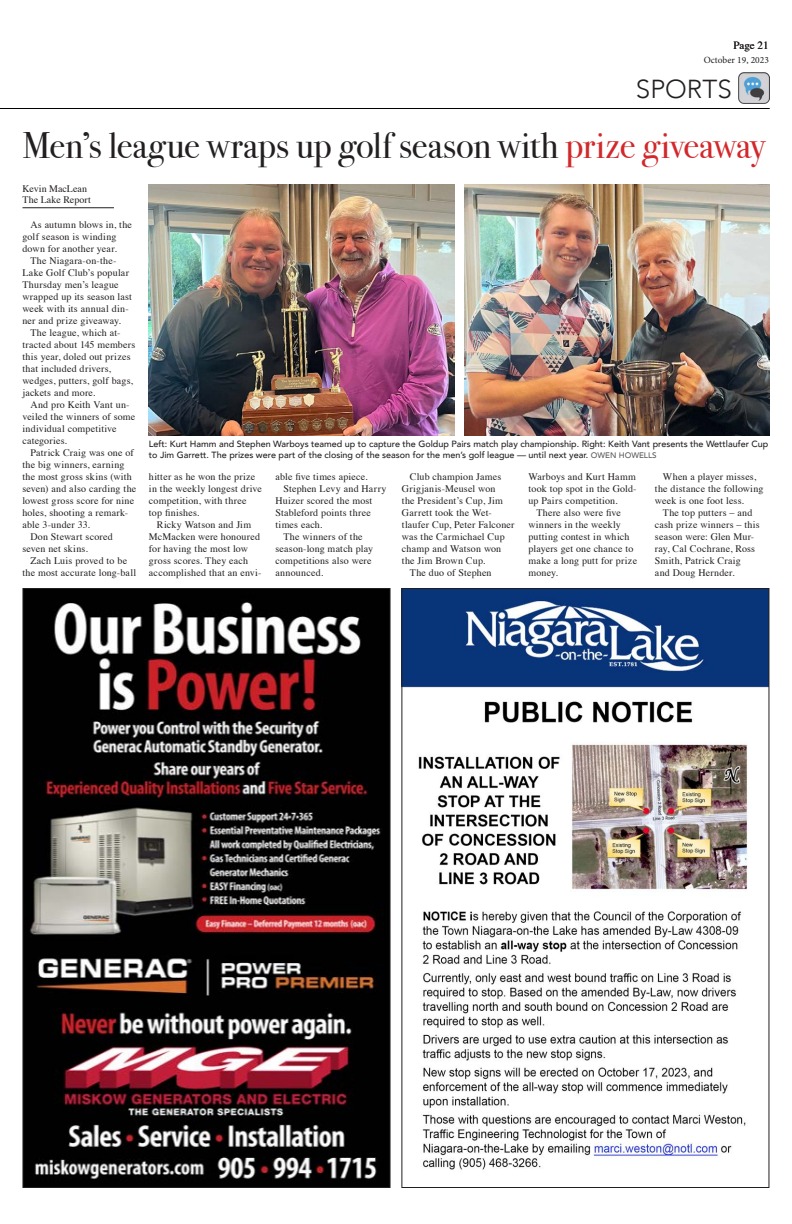
<style>
.page{position:relative;width:792px;height:1224px;background:#fff}
.page>*{position:absolute;margin:0;border:0;box-sizing:border-box;transform-origin:0 0}
.NewsHeadTLR{font:37px "Bodoni Svty Two ITCTT";letter-spacing:-.005em;color:#231f20}
.t1{font:300 26px "Avenir";color:#231f20}
.Folio_Line{font:11px "Times";color:#231f20}
.BodyCopyTLR{font:10px/12px "Times";letter-spacing:.02em;color:#231f20}
.Byline_2{font:10px "Times";letter-spacing:.005em;color:#231f20}
.Byline_1{font:10px "Times";letter-spacing:.005em;color:#231f20}
.Folio_Line-2{font:9.5px "Minion Pro";color:#231f20}
.CutlineTLR{font:500 9px/11px "Avenir";color:#231f20}
.s1{color:#d2282b}
.s2{font-size:8px;color:#57585a}
</style>
<div class="page">
<img style="left:403px;top:590px;width:364px;height:580px">
<hr style="left:22px;top:108px;width:748px;height:1px;background:#000">
<img style="left:738px;top:72px;width:31px;height:31px">
<hr style="left:0;top:108px;width:769px;height:1px;background:#000">
<hr style="left:22px;top:208px;width:92px;height:1px;background:#231f20">
<img style="left:149px;top:184px;width:305px;height:252px">
<img style="left:464px;top:184px;width:306px;height:252px">
<img style="left:24px;top:590px;width:365px;height:596px">
<p class="Folio_Line" style="left:733px;top:35px;width:37px">Page 21</p>
<p class="Folio_Line-2" style="left:704px;top:54px;width:67px">October 19, 2023</p>
<p class="t1" style="left:636px;top:74px;width:98px">SPORTS</p>
<p class="NewsHeadTLR" style="left:22px;top:115px;width:744px">Men’s league wraps up golf season with <span class="s1">prize giveaway</span></p>
<p class="Byline_1" style="left:22px;top:179px;width:66px">Kevin MacLean</p>
<p class="Byline_2" style="left:22px;top:190px;width:70px">The Lake Report</p>
<p class="BodyCopyTLR" style="left:22px;top:218px;width:111px;text-indent:8px">As autumn blows in, the golf season is winding down for another year.</p>
<p class="BodyCopyTLR" style="left:22px;top:254px;width:111px;text-indent:8px">The Niagara-on-the-<br>Lake Golf Club’s popular<br>Thursday men’s league wrapped up its season last week with its annual din&shy;ner and prize giveaway.</p>
<p class="BodyCopyTLR" style="left:22px;top:326px;width:114px;text-indent:8px">The league, which at&shy;tracted about 145 members this year, doled out prizes that included drivers, wedges, putters, golf bags, jackets and more.</p>
<p class="BodyCopyTLR" style="left:22px;top:398px;width:114px;text-indent:8px">And pro Keith Vant un&shy;veiled the winners of some individual competitive categories.</p>
<p class="BodyCopyTLR" style="left:22px;top:446px;width:115px;text-indent:8px">Patrick Craig was one of the big winners, earning the most gross skins (with seven) and also carding the lowest gross score for nine holes, shooting a remark&shy;able 3-under 33.</p>
<p class="BodyCopyTLR" style="left:22px;top:530px;width:92px;text-indent:8px">Don Stewart scored seven net skins.</p>
<p class="BodyCopyTLR" style="left:22px;top:554px;width:115px;text-align:center">Zach Luis proved to be<br>the most accurate long-ball</p>
<p class="CutlineTLR" style="left:149px;top:438px;width:621px">Left: Kurt Hamm and Stephen Warboys teamed up to capture the Goldup Pairs match play championship. Right: Keith Vant presents the Wettlaufer Cup to Jim Garrett. The prizes were part of the closing of the season for the men’s golf league — until next year. <span class="s2">OWEN HOWELLS</span></p>
<p class="BodyCopyTLR" style="left:149px;top:470px;width:115px">hitter as he won the prize in the weekly longest drive competition, with three top finishes.</p>
<p class="BodyCopyTLR" style="left:149px;top:518px;width:114px;text-indent:8px">Ricky Watson and Jim<br>McMacken were honoured for having the most low gross scores. They each accomplished that an envi-</p>
<p class="BodyCopyTLR" style="left:275px;top:470px;width:94px">able five times apiece.</p>
<p class="BodyCopyTLR" style="left:275px;top:482px;width:113px;text-indent:8px">Stephen Levy and Harry<br>Huizer scored the most<br>Stableford points three times each.</p>
<p class="BodyCopyTLR" style="left:275px;top:530px;width:99px;text-indent:8px">The winners of the season-long match play competitions also were announced.</p>
<p class="BodyCopyTLR" style="left:402px;top:470px;width:114px;text-indent:8px">Club champion James<br>Grigjanis-Meusel won<br>the President’s Cup, Jim<br>Garrett took the Wet&shy;tlaufer Cup, Peter Falconer was the Carmichael Cup champ and Watson won the Jim Brown Cup.</p>
<p class="BodyCopyTLR" style="left:410px;top:566px;width:83px">The duo of Stephen</p>
<p class="BodyCopyTLR" style="left:528px;top:470px;width:110px;text-align:justify">Warboys and Kurt Hamm took top spot in the Gold&shy;up Pairs competition.</p>
<p class="BodyCopyTLR" style="left:528px;top:506px;width:110px;text-indent:8px">There also were five winners in the weekly putting contest in which players get one chance to make a long putt for prize money.</p>
<p class="BodyCopyTLR" style="left:655px;top:470px;width:110px;text-indent:8px">When a player misses, the distance the following week is one foot less.</p>
<p class="BodyCopyTLR" style="left:655px;top:506px;width:106px;text-indent:8px">The top putters – and cash prize winners – this season were: Glen Mur&shy;ray, Cal Cochrane, Ross<br>Smith, Patrick Craig<br>and Doug Hernder.</p>
</div>
